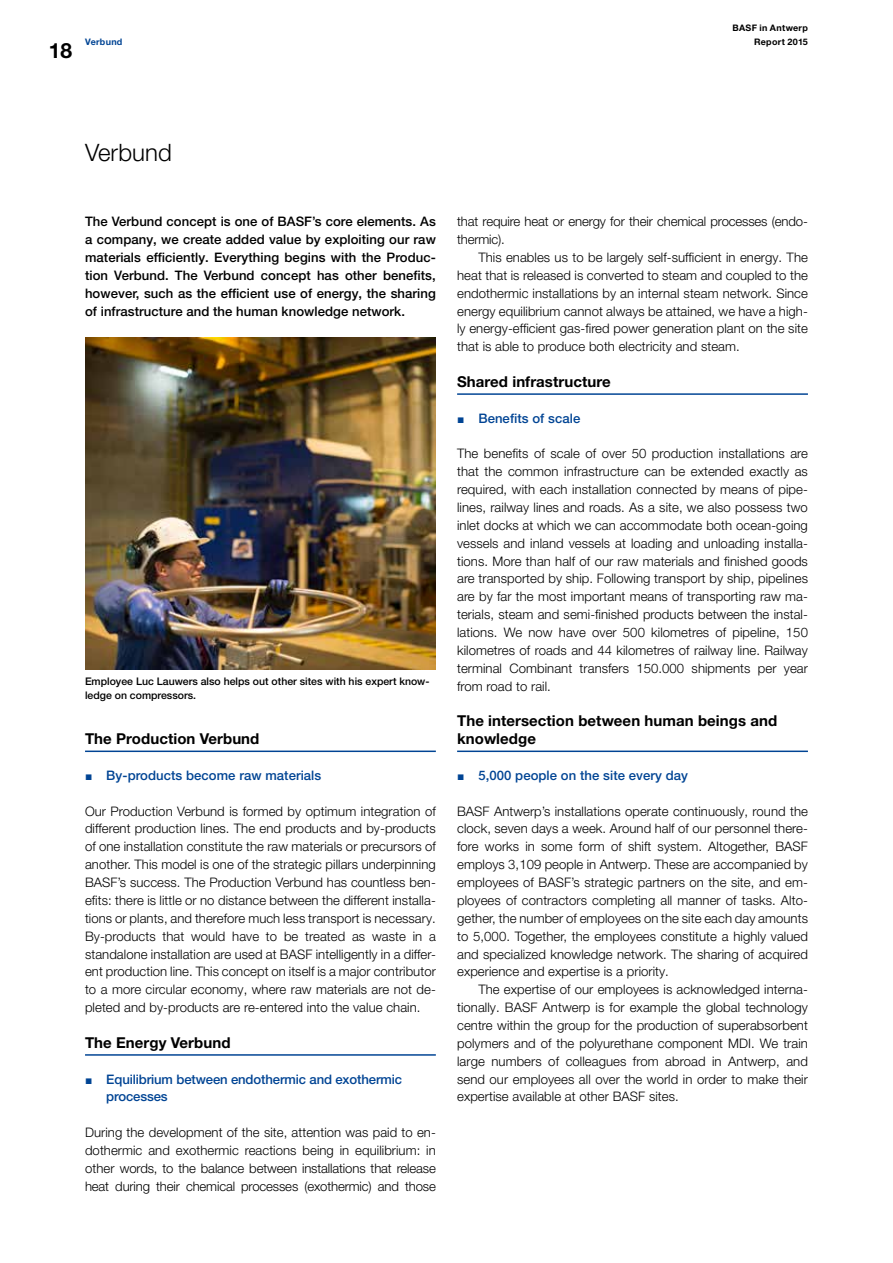
<style>
.page{position:relative;width:893px;height:1263px;background:#fff}
.page>*{position:absolute;margin:0;border:0;box-sizing:border-box;transform-origin:0 0}
.t1{font:300 24px "Helvetica Finanz Std";letter-spacing:.005em;color:#000}
.t2{font:700 21px "Helvetica Finanz Std";color:#000}
.t3{font:700 15px/17.9px "Helvetica Finanz Std";letter-spacing:.005em;color:#000}
.t4{font:300 13.2px/17.9px "Helvetica Finanz Std";letter-spacing:.005em;color:#000;text-align:justify}
.t5{font:500 13.2px/17.9px "Helvetica Finanz Std";letter-spacing:.005em;color:#000;text-align:justify}
.t6{font:500 13.2px/17.9px "Helvetica Finanz Std";letter-spacing:.005em;color:#004494}
.t7{font:500 10.5px/13.5px "Helvetica Finanz Std";color:#000}
.t8{font:700 9px/13.5px "Helvetica Finanz Std";letter-spacing:.03em;color:#000;text-align:right}
.t9{font:700 9px "Helvetica Finanz Std";letter-spacing:.035em;color:#004494}
</style>
<div class="page">
<hr style="left:85px;top:750px;width:351px;height:2px;background:#004494">
<hr style="left:85px;top:1054px;width:351px;height:2px;background:#004494">
<hr style="left:457px;top:393px;width:351px;height:2px;background:#004494">
<hr style="left:457px;top:750px;width:351px;height:2px;background:#004494">
<img style="left:85px;top:337px;width:351px;height:332px">
<h2 class="t2" style="left:49px;top:38px;width:25px">18</h2>
<p class="t9" style="left:85px;top:36px;width:39px">Verbund</p>
<p class="t8" style="left:733px;top:21px;width:77px">BASF in Antwerp<br>Report 2015</p>
<h1 class="t1" style="left:85px;top:138px;width:88px">Verbund</h1>
<p class="t5" style="left:85px;top:212px;width:352px">The Verbund concept is one of BASF’s core elements. As a company, we create added value by exploiting our raw materials efficiently. Everything begins with the Produc&shy;tion Verbund. The Verbund concept has other benefits, however, such as the efficient use of energy, the sharing of infrastructure and the human knowledge network.</p>
<p class="t7" style="left:85px;top:674px;width:346px">Employee Luc Lauwers also helps out other sites with his expert know&shy;ledge on compressors.</p>
<p class="t3" style="left:85px;top:730px;width:176px">The Production Verbund</p>
<p class="t6" style="left:85px;top:766px;width:238px">▪ By-products become raw materials</p>
<p class="t4" style="left:85px;top:802px;width:352px">Our Production Verbund is formed by optimum integration of different production lines. The end products and by-products of one installation constitute the raw materials or precursors of another. This model is one of the strategic pillars underpinning BASF’s success. The Production Verbund has countless ben&shy;efits: there is little or no distance between the different installa&shy;tions or plants, and therefore much less transport is necessary.<br>By-products that would have to be treated as waste in a standalone installation are used at BASF intelligently in a differ&shy;ent production line. This concept on itself is a major contributor to a more circular economy, where raw materials are not de&shy;pleted and by-products are re-entered into the value chain.</p>
<p class="t3" style="left:85px;top:1033px;width:147px">The Energy Verbund</p>
<p class="t6" style="left:106px;top:1070px;width:297px;text-indent:-21px">▪ Equilibrium between endothermic and exothermic processes</p>
<p class="t4" style="left:85px;top:1123px;width:352px">During the development of the site, attention was paid to en&shy;dothermic and exothermic reactions being in equilibrium: in other words, to the balance between installations that release heat during their chemical processes (exothermic) and those</p>
<p class="t4" style="left:457px;top:212px;width:352px">that require heat or energy for their chemical processes (endo&shy;thermic).</p>
<p class="t4" style="left:457px;top:248px;width:352px;text-indent:21px">This enables us to be largely self-sufficient in energy. The heat that is released is converted to steam and coupled to the endothermic installations by an internal steam network. Since energy equilibrium cannot always be attained, we have a high&shy;ly energy-efficient gas-fired power generation plant on the site that is able to produce both electricity and steam.</p>
<p class="t3" style="left:457px;top:372px;width:155px">Shared infrastructure</p>
<p class="t6" style="left:457px;top:409px;width:125px">▪ Benefits of scale</p>
<p class="t4" style="left:457px;top:445px;width:352px">The benefits of scale of over 50 production installations are that the common infrastructure can be extended exactly as required, with each installation connected by means of pipe&shy;lines, railway lines and roads. As a site, we also possess two inlet docks at which we can accommodate both ocean-going vessels and inland vessels at loading and unloading installa&shy;tions. More than half of our raw materials and finished goods are transported by ship. Following transport by ship, pipelines are by far the most important means of transporting raw ma&shy;terials, steam and semi-finished products between the instal&shy;lations. We now have over 500 kilometres of pipeline, 150 kilometres of roads and 44 kilometres of railway line. Railway terminal Combinant transfers 150.000 shipments per year from road to rail.</p>
<p class="t3" style="left:457px;top:712px;width:322px">The intersection between human beings and knowledge</p>
<p class="t6" style="left:457px;top:766px;width:232px">▪ 5,000 people on the site every day</p>
<p class="t4" style="left:457px;top:802px;width:352px">BASF Antwerp’s installations operate continuously, round the clock, seven days a week. Around half of our personnel there&shy;fore works in some form of shift system. Altogether, BASF employs 3,109 people in Antwerp. These are accompanied by employees of BASF’s strategic partners on the site, and em&shy;ployees of contractors completing all manner of tasks. Alto&shy;gether, the number of employees on the site each day amounts to 5,000. Together, the employees constitute a highly valued and specialized knowledge network. The sharing of acquired experience and expertise is a priority.</p>
<p class="t4" style="left:457px;top:980px;width:352px;text-indent:21px">The expertise of our employees is acknowledged interna&shy;tionally. BASF Antwerp is for example the global technology centre within the group for the production of superabsorbent polymers and of the polyurethane component MDI. We train large numbers of colleagues from abroad in Antwerp, and send our employees all over the world in order to make their expertise available at other BASF sites.</p>
</div>
